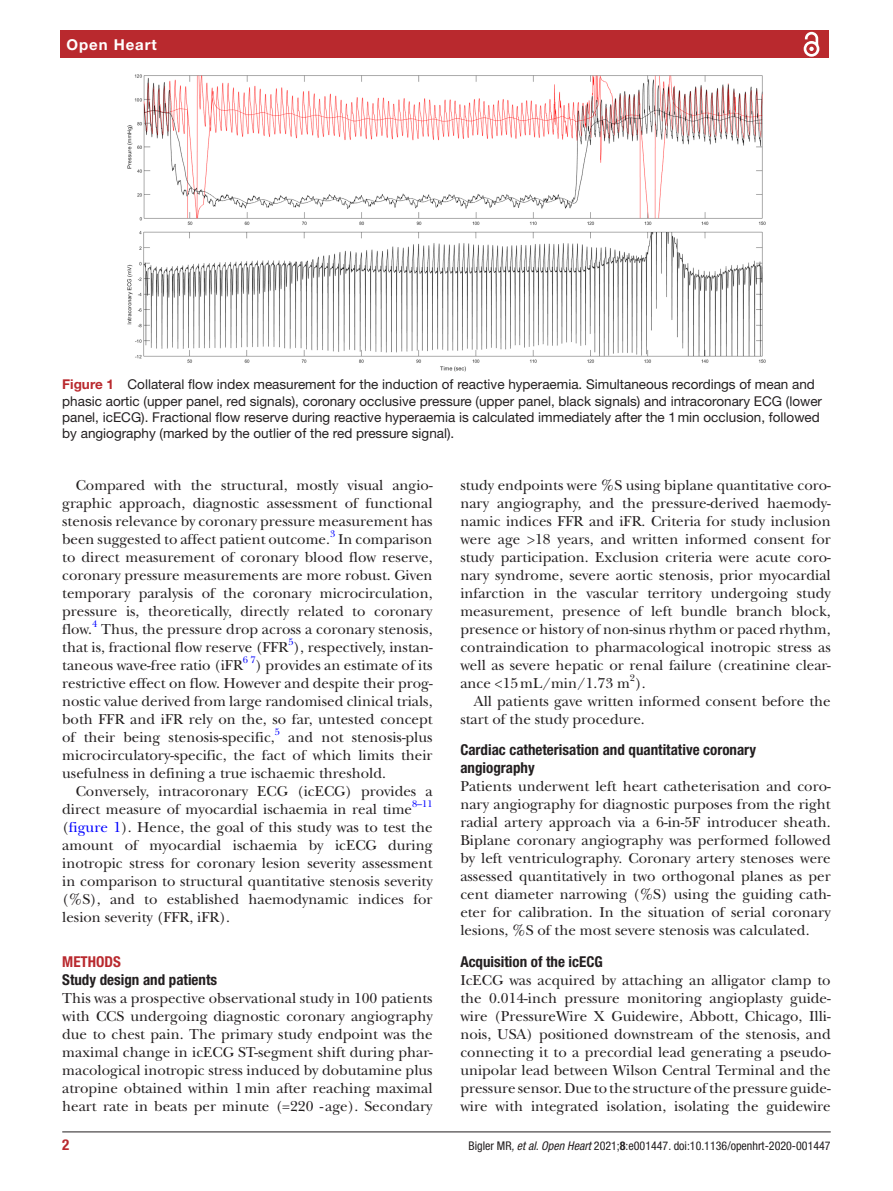
<style>
.page{position:relative;width:893px;height:1191px;background:#fff}
.page>*{position:absolute;margin:0;border:0;box-sizing:border-box;transform-origin:0 0}
.t1{font:15px/18px "New Baskerville";color:#231f20;text-align:justify}
.t2{font:700 condensed 15px/18px "Helvetica Neue LT Std";color:#231f20}
.t3{font:700 15px "Helvetica Neue LT Std";letter-spacing:.065em;color:#fff}
.t4{font:700 condensed 15px "Helvetica Neue LT Std";color:#b9292e}
.t5{font:13.5px/16.2px "Helvetica Neue LT Std";color:#231f20}
.t6{font:condensed 12px "Helvetica Neue LT Std";color:#231f20}
.t7{font:9.9px "New Baskerville";color:#00f}
.t8{font:9.9px "New Baskerville";color:#231f20}
.s1{font-weight:700;color:#b9292e}
.s2{color:#00f}
.s3{font-style:italic}
.s4{font-weight:700}
</style>
<div class="page">
<div style="left:61px;top:31px;width:768px;height:27px;background:#b9292e"></div>
<hr style="left:62px;top:1131px;width:769px;height:1px;background:#231f20">
<svg style="left:803px;top:31px;width:17px;height:26px"></svg>
<img style="left:127px;top:74px;width:638px;height:298px">
<p class="t3" style="left:66px;top:35px;width:92px">Open Heart</p>
<p class="t5" style="left:62px;top:376px;width:761px"><span class="s1">Figure 1</span> Collateral flow index measurement for the induction of reactive hyperaemia. Simultaneous recordings of mean and phasic aortic (upper panel, red signals), coronary occlusive pressure (upper panel, black signals) and intracoronary ECG (lower panel, icECG). Fractional flow reserve during reactive hyperaemia is calculated immediately after the 1min occlusion, followed by angiography (marked by the outlier of the red pressure signal).</p>
<p class="t1" style="left:62px;top:476px;width:372px;text-indent:14px">Compared with the structural, mostly visual angio&shy;graphic approach, diagnostic assessment of functional stenosis relevance by coronary pressure measurement has been suggested to affect patient outcome.</p>
<p class="t7" style="left:330px;top:528px;width:7px">3</p>
<p class="t1" style="left:62px;top:530px;width:372px;text-indent:276px">In comparison to direct measurement of coronary blood flow reserve, coronary pressure measurements are more robust. Given temporary paralysis of the coronary microcirculation, pressure is, theoretically, directly related to coronary flow.</p>
<p class="t7" style="left:92px;top:618px;width:7px">4</p>
<p class="t1" style="left:62px;top:620px;width:372px;text-align:right">Thus, the pressure drop across a coronary stenosis,<br>that is, fractional flow reserve (FFR ), respectively, instan-</p>
<p class="t7" style="left:288px;top:636px;width:7px">5</p>
<p class="t7" style="left:243px;top:654px;width:14px">6 7</p>
<p class="t1" style="left:62px;top:656px;width:372px;text-indent:193px">) provides an estimate of its restrictive effect on flow. However and despite their prog&shy;nostic value derived from large randomised clinical trials, both FFR and iFR rely on the, so far, untested concept of their being stenosis-specific,</p>
<p class="t1" style="left:62px;top:656px;width:182px">taneous wave-free ratio (iFR</p>
<p class="t7" style="left:275px;top:726px;width:7px">5</p>
<p class="t1" style="left:62px;top:728px;width:372px;text-indent:226px">and not stenosis-plus microcirculatory-specific, the fact of which limits their usefulness in defining a true ischaemic threshold.</p>
<p class="t1" style="left:62px;top:782px;width:372px;text-indent:13px">Conversely, intracoronary ECG (icECG) provides a direct measure of myocardial ischaemia in real time<sup>8–11 </sup>(<span class="s2">figure 1</span>). Hence, the goal of this study was to test the amount of myocardial ischaemia by icECG during inotropic stress for coronary lesion severity assessment in comparison to structural quantitative stenosis severity (%S), and to established haemodynamic indices for lesion severity (FFR, iFR).</p>
<p class="t4" style="left:62px;top:952px;width:60px">METHODS</p>
<p class="t2" style="left:62px;top:970px;width:156px">Study design and patients</p>
<p class="t1" style="left:62px;top:989px;width:372px">This was a prospective observational study in 100 patients with CCS undergoing diagnostic coronary angiography due to chest pain. The primary study endpoint was the maximal change in icECG ST-segment shift during phar&shy;macological inotropic stress induced by dobutamine plus atropine obtained within 1min after reaching maximal heart rate in beats per minute (=220 - age). Secondary</p>
<p class="t1" style="left:460px;top:476px;width:372px">study endpoints were %S using biplane quantitative coro&shy;nary angiography, and the pressure-derived haemody&shy;namic indices FFR and iFR. Criteria for study inclusion were age &gt;18 years, and written informed consent for study participation. Exclusion criteria were acute coro&shy;nary syndrome, severe aortic stenosis, prior myocardial infarction in the vascular territory undergoing study measurement, presence of left bundle branch block, presence or history of non-sinus rhythm or paced rhythm, contraindication to pharmacological inotropic stress as well as severe hepatic or renal failure (creatinine clear&shy;ance &lt;15mL/min/1.73 m ).</p>
<p class="t8" style="left:630px;top:672px;width:7px">2</p>
<p class="t1" style="left:460px;top:692px;width:372px;text-indent:14px">All patients gave written informed consent before the start of the study procedure.</p>
<p class="t2" style="left:460px;top:740px;width:297px">Cardiac catheterisation and quantitative coronary angiography</p>
<p class="t1" style="left:460px;top:777px;width:372px">Patients underwent left heart catheterisation and coro&shy;nary angiography for diagnostic purposes from the right radial artery approach via a 6-in-5F introducer sheath.<br>Biplane coronary angiography was performed followed by left ventriculography. Coronary artery stenoses were assessed quantitatively in two orthogonal planes as per cent diameter narrowing (%S) using the guiding cath&shy;eter for calibration. In the situation of serial coronary lesions, %S of the most severe stenosis was calculated.</p>
<p class="t2" style="left:460px;top:952px;width:144px">Acquisition of the icECG</p>
<p class="t1" style="left:460px;top:971px;width:372px">IcECG was acquired by attaching an alligator clamp to the 0.014-inch pressure monitoring angioplasty guide&shy;wire (PressureWire X Guidewire, Abbott, Chicago, Illi&shy;nois, USA) positioned downstream of the stenosis, and connecting it to a precordial lead generating a pseudo&shy;unipolar lead between Wilson Central Terminal and the pressure sensor. Due to the structure of the pressure guide&shy;wire with integrated isolation, isolating the guidewire</p>
<p class="t4" style="left:62px;top:1135px;width:9px">2</p>
<p class="t6" style="left:468px;top:1139px;width:364px">Bigler MR<span class="s3">, et al. Open Heart</span> 2021;<span class="s4">8</span>:e001447. doi:10.1136/openhrt-2020-001447</p>
</div>
